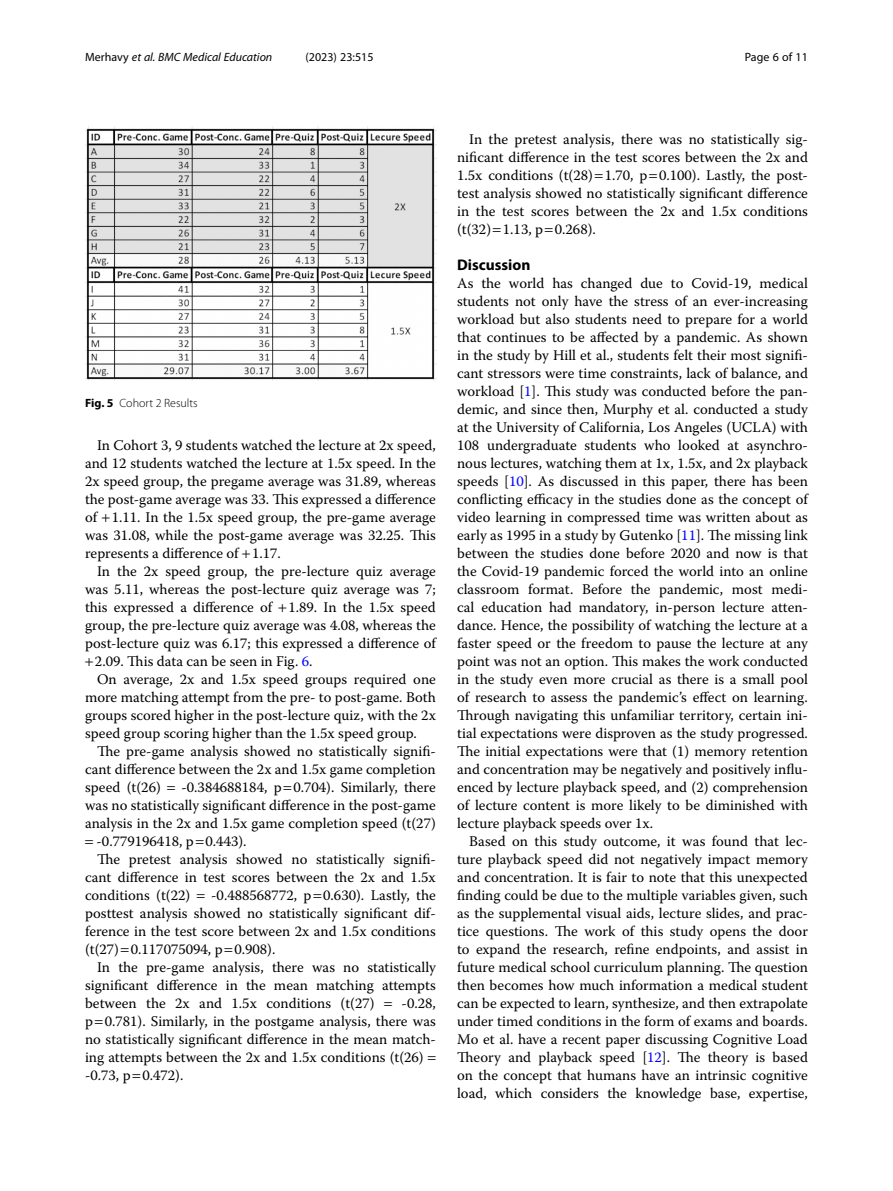
<style>
.page{position:relative;width:893px;height:1191px;background:#fff}
.page>*{position:absolute;margin:0;border:0;box-sizing:border-box;transform-origin:0 0}
.Head_1{font:700 15.45px "Myriad Pro";color:#000}
.Body_Text_Indent{font:14.7px/18px "Warnock Pro";color:#000;text-align:justify}
.Body_Text{font:14.7px/18px "Warnock Pro";color:#000;text-align:justify}
.t1{font:italic 12px "Myriad Pro";color:#000}
.t2{font:12px "Myriad Pro";color:#000}
.Figure_Caption{font:300 12px "Myriad Pro";color:#000}
.s1{font-style:normal}
.s2{font-weight:700}
.s3{color:#00f}
</style>
<div class="page">
<img style="left:85px;top:126px;width:351px;height:254px">
<p class="t1" style="left:85px;top:50px;width:189px"><span class="s1">Merhavy</span> et al. BMC Medical Education</p>
<p class="t2" style="left:305px;top:50px;width:70px">(2023) 23:515</p>
<p class="t2" style="left:745px;top:50px;width:65px">Page 6 of 11</p>
<p class="Figure_Caption" style="left:85px;top:397px;width:114px"><span class="s2">Fig. 5</span> Cohort 2 Results</p>
<p class="Body_Text_Indent" style="left:85px;top:436px;width:352px;text-indent:12px">In Cohort 3, 9 students watched the lecture at 2x speed, and 12 students watched the lecture at 1.5x speed. In the 2x speed group, the pregame average was 31.89, whereas the post-game average was 33. This expressed a difference of 1.11. In the 1.5x speed group, the pre-game average was 31.08, while the post-game average was 32.25. This represents a difference of 1.17.</p>
<p class="Body_Text_Indent" style="left:97px;top:562px;width:340px">In the 2x speed group, the pre-lecture quiz average</p>
<p class="Body_Text_Indent" style="left:85px;top:580px;width:352px">was 5.11, whereas the post-lecture quiz average was 7;</p>
<p class="Body_Text_Indent" style="left:85px;top:598px;width:352px">this expressed a difference of 1.89. In the 1.5x speed</p>
<p class="Body_Text_Indent" style="left:85px;top:616px;width:352px">group, the pre-lecture quiz average was 4.08, whereas the</p>
<p class="Body_Text_Indent" style="left:85px;top:634px;width:352px">post-lecture quiz was 6.17; this expressed a difference of</p>
<p class="Body_Text_Indent" style="left:95px;top:652px;width:219px">2.09. This data can be seen in Fig. <span class="s3">6</span>.</p>
<p class="Body_Text_Indent" style="left:85px;top:670px;width:352px;text-indent:12px">On average, 2x and 1.5x speed groups required one more matching attempt from the pre- to post-game. Both groups scored higher in the post-lecture quiz, with the 2x speed group scoring higher than the 1.5x speed group.</p>
<p class="Body_Text_Indent" style="left:85px;top:742px;width:352px;text-indent:12px">The pre-game analysis showed no statistically signifi&shy;cant difference between the 2x and 1.5x game completion speed (t(26)</p>
<p class="Body_Text_Indent" style="left:182px;top:778px;width:256px">-0.384688184, p 0.704). Similarly, there</p>
<p class="Body_Text_Indent" style="left:85px;top:796px;width:352px">was no statistically significant difference in the post-game</p>
<p class="Body_Text_Indent" style="left:85px;top:814px;width:352px">analysis in the 2x and 1.5x game completion speed (t(27)</p>
<p class="Body_Text_Indent" style="left:97px;top:832px;width:152px">-0.779196418, p 0.443).</p>
<p class="Body_Text_Indent" style="left:85px;top:850px;width:352px;text-indent:12px">The pretest analysis showed no statistically signifi&shy;cant difference in test scores between the 2x and 1.5x conditions (t(22)</p>
<p class="Body_Text_Indent" style="left:85px;top:886px;width:352px;text-indent:126px">-0.488568772, p 0.630). Lastly, the posttest analysis showed no statistically significant dif&shy;ference in the test score between 2x and 1.5x conditions (t(27) 0.117075094, p 0.908).</p>
<p class="Body_Text_Indent" style="left:85px;top:958px;width:352px;text-indent:12px">In the pre-game analysis, there was no statistically significant difference in the mean matching attempts between the 2x and 1.5x conditions (t(27)</p>
<p class="Body_Text_Indent" style="left:85px;top:994px;width:352px;text-align:left;text-indent:317px">-0.28, p 0.781). Similarly, in the postgame analysis, there was no statistically significant difference in the mean match&shy;ing attempts between the 2x and 1.5x conditions (t(26) -0.73, p 0.472).</p>
<p class="Body_Text_Indent" style="left:457px;top:130px;width:352px;text-indent:12px">In the pretest analysis, there was no statistically sig&shy;nificant difference in the test scores between the 2x and 1.5x conditions (t(28) 1.70, p 0.100). Lastly, the post&shy;test analysis showed no statistically significant difference in the test scores between the 2x and 1.5x conditions (t(32) 1.13, p 0.268).</p>
<p class="Head_1" style="left:457px;top:255px;width:75px">Discussion</p>
<p class="Body_Text" style="left:457px;top:274px;width:352px">As the world has changed due to Covid-19, medical students not only have the stress of an ever-increasing workload but also students need to prepare for a world that continues to be affected by a pandemic. As shown in the study by Hill et al., students felt their most signifi&shy;cant stressors were time constraints, lack of balance, and workload [<span class="s3">1</span>]. This study was conducted before the pan&shy;demic, and since then, Murphy et al. conducted a study at the University of California, Los Angeles (UCLA) with 108 undergraduate students who looked at asynchro&shy;nous lectures, watching them at 1x, 1.5x, and 2x playback speeds [<span class="s3">10</span>]. As discussed in this paper, there has been conflicting efficacy in the studies done as the concept of video learning in compressed time was written about as early as 1995 in a study by Gutenko [<span class="s3">11</span>]. The missing link between the studies done before 2020 and now is that the Covid-19 pandemic forced the world into an online classroom format. Before the pandemic, most medi&shy;cal education had mandatory, in-person lecture atten&shy;dance. Hence, the possibility of watching the lecture at a faster speed or the freedom to pause the lecture at any point was not an option. This makes the work conducted in the study even more crucial as there is a small pool of research to assess the pandemic’s effect on learning.<br>Through navigating this unfamiliar territory, certain ini&shy;tial expectations were disproven as the study progressed.<br>The initial expectations were that (1) memory retention and concentration may be negatively and positively influ&shy;enced by lecture playback speed, and (2) comprehension of lecture content is more likely to be diminished with lecture playback speeds over 1x.</p>
<p class="Body_Text_Indent" style="left:457px;top:832px;width:352px;text-indent:12px">Based on this study outcome, it was found that lec&shy;ture playback speed did not negatively impact memory and concentration. It is fair to note that this unexpected finding could be due to the multiple variables given, such as the supplemental visual aids, lecture slides, and prac&shy;tice questions. The work of this study opens the door to expand the research, refine endpoints, and assist in future medical school curriculum planning. The question then becomes how much information a medical student can be expected to learn, synthesize, and then extrapolate under timed conditions in the form of exams and boards.<br>Mo et al. have a recent paper discussing Cognitive Load Theory and playback speed [<span class="s3">12</span>]. The theory is based on the concept that humans have an intrinsic cognitive load, which considers the knowledge base, expertise,</p>
</div>
